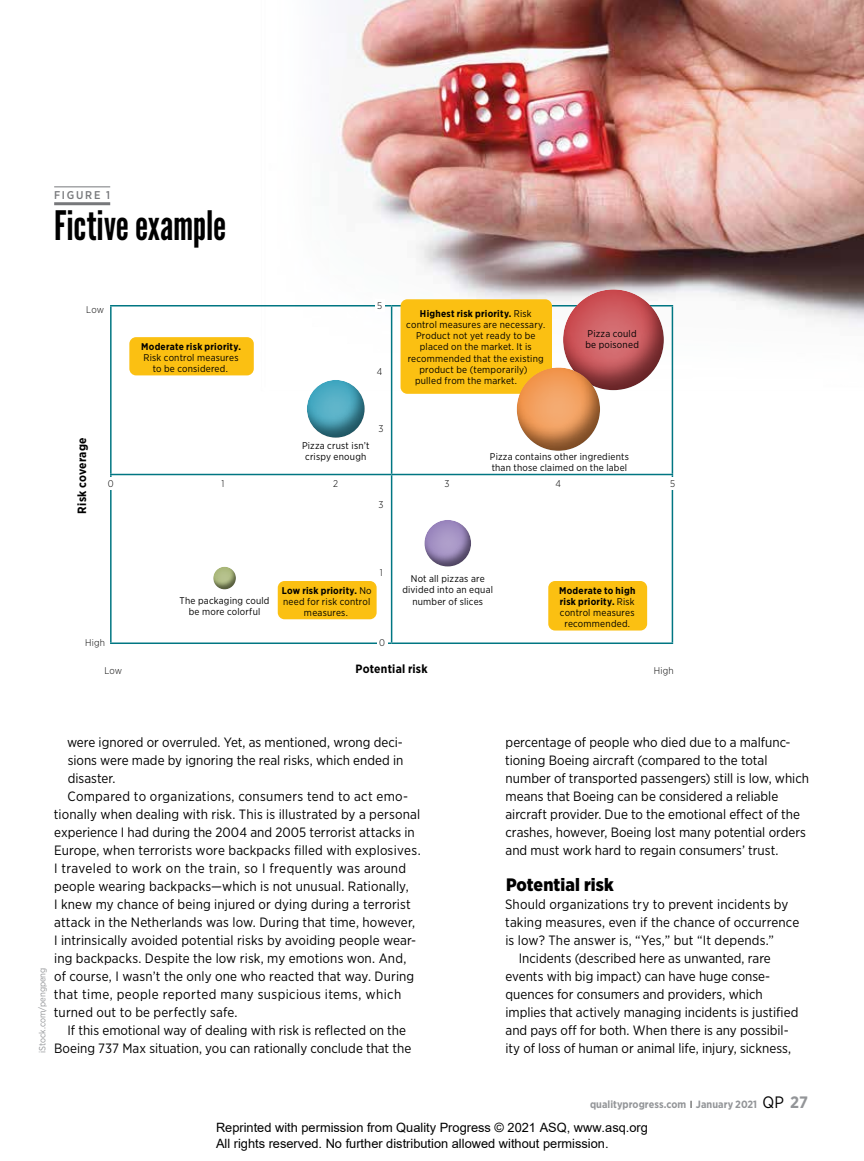
<style>
.page{position:relative;width:864px;height:1161px;background:#fff}
.page>*{position:absolute;margin:0;border:0;box-sizing:border-box;transform-origin:0 0}
.t1{font:40.5px "League Gothic";letter-spacing:-.005em;color:#000}
.t2{font:900 18px "Gotham Narrow";letter-spacing:.005em;color:#000}
.t3{font:13.5px/18px "Gotham Narrow";color:#000}
.t4{font:13.5px "Gotham Narrow";letter-spacing:.025em;color:#000}
.t5{font:13.5px "Gotham Narrow";letter-spacing:.03em;color:#000}
.t6{font:13.5px "Gotham Narrow";letter-spacing:.02em;color:#000}
.t7{font:12.75px/15.5px "Arial";color:#000}
.t8{font:700 12px "Gotham Narrow";letter-spacing:.02em;color:#000}
.t9{font:500 11.25px "Gotham Narrow";letter-spacing:.155em;color:#77787b}
.t10{font:700 10.5px "Gotham Narrow";letter-spacing:.005em;color:#939598}
.t11{font:9.75px/11.2px "Gotham Narrow";letter-spacing:.02em;color:#000;text-align:center}
.t12{font:700 9.75px "Gotham Narrow";letter-spacing:.025em;color:#000}
.t13{font:300 9.75px "Gotham Narrow";letter-spacing:.015em;color:#000}
.t14{font:9px "Gotham Narrow";color:#939598}
.s1{font-weight:400}
.s2{font-weight:700}
.s3{color:#000}
.s4{font-weight:400;font-size:16.5px;color:#000}
.s5{font-size:16.5px}
</style>
<div class="page">
<img style="left:333px;top:0;width:531px;height:391px">
<hr style="left:54px;top:186px;width:56px;height:1px;background:#77787b">
<hr style="left:54px;top:202px;width:56px;height:3px;background:#77787b">
<hr style="left:391px;top:307px;width:1px;height:167px;background:#007682">
<hr style="left:672px;top:307px;width:1px;height:167px;background:#007682">
<hr style="left:391px;top:475px;width:1px;height:168px;background:#007682">
<hr style="left:672px;top:475px;width:1px;height:168px;background:#007682">
<hr style="left:110px;top:305px;width:282px;height:2px;background:#007682">
<hr style="left:110px;top:307px;width:2px;height:167px;background:#007682">
<hr style="left:392px;top:305px;width:281px;height:2px;background:#007682">
<hr style="left:110px;top:474px;width:282px;height:1px;background:#007682">
<hr style="left:110px;top:475px;width:2px;height:168px;background:#007682">
<hr style="left:392px;top:474px;width:281px;height:1px;background:#007682">
<hr style="left:110px;top:643px;width:282px;height:1px;background:#007682">
<hr style="left:392px;top:643px;width:281px;height:1px;background:#007682">
<div style="left:306px;top:379px;width:61px;height:61px;background:#000;opacity:.48"></div>
<div style="left:562px;top:288px;width:104px;height:104px;background:#000;opacity:.48"></div>
<div style="left:423px;top:518px;width:50px;height:51px;background:#000;opacity:.48"></div>
<div style="left:212px;top:567px;width:25px;height:25px;background:#000;opacity:.48"></div>
<div style="left:106px;top:477px;width:10px;height:12px;background:#fff"></div>
<div style="left:668px;top:477px;width:10px;height:12px;background:#fff"></div>
<div style="left:375px;top:299px;width:9px;height:12px;background:#fff"></div>
<div style="left:375px;top:365px;width:9px;height:12px;background:#fff"></div>
<div style="left:377px;top:636px;width:10px;height:12px;background:#fff"></div>
<div style="left:129px;top:337px;width:125px;height:38px;background:#fbc012;border-radius:7px"></div>
<div style="left:278px;top:581px;width:99px;height:38px;background:#fbc012;border-radius:7px"></div>
<div style="left:548px;top:581px;width:99px;height:50px;background:#fbc012;border-radius:7px"></div>
<div style="left:401px;top:299px;width:151px;height:95px;background:#fbc012;border-radius:7px"></div>
<div style="left:517px;top:367px;width:85px;height:86px;background:#000;opacity:.48"></div>
<p class="t9" style="left:54px;top:188px;width:58px">FIGURE 1</p>
<h1 class="t1" style="left:54px;top:201px;width:173px">Fictive example</h1>
<p class="t13" style="left:86px;top:304px;width:19px">Low</p>
<p class="t12" style="left:141px;top:340px;width:101px">Moderate risk priority.</p>
<p class="t11" style="left:144px;top:352px;width:97px">Risk control measures to be considered.</p>
<p class="t13" style="left:377px;top:300px;width:7px">5</p>
<p class="t13" style="left:377px;top:366px;width:7px">4</p>
<p class="t8" style="left:74px;top:514px;width:77px;rotate:-90deg">Risk coverage</p>
<p class="t11" style="left:302px;top:440px;width:69px">Pizza crust isn’t crispy enough</p>
<p class="t13" style="left:108px;top:478px;width:7px">0</p>
<p class="t13" style="left:222px;top:478px;width:4px">1</p>
<p class="t13" style="left:333px;top:478px;width:6px">2</p>
<p class="t13" style="left:379px;top:423px;width:7px">3</p>
<p class="t13" style="left:379px;top:499px;width:7px">3</p>
<p class="t12" style="left:420px;top:307px;width:113px">Highest risk priority. <span class="s1">Risk</span></p>
<p class="t11" style="left:406px;top:319px;width:140px">control measures are necessary.</p>
<p class="t11" style="left:416px;top:330px;width:121px">Product not yet ready to be</p>
<p class="t11" style="left:420px;top:341px;width:113px">placed on the market. It is</p>
<p class="t11" style="left:408px;top:352px;width:138px">recommended that the existing</p>
<p class="t11" style="left:419px;top:364px;width:110px">product be (temporarily)</p>
<p class="t11" style="left:415px;top:375px;width:103px">pulled from the market.</p>
<p class="t11" style="left:585px;top:328px;width:55px;text-align:left">Pizza could be poisoned</p>
<p class="t11" style="left:490px;top:450px;width:141px;text-align:left">Pizza contains other ingredients than those claimed on the label</p>
<p class="t13" style="left:445px;top:478px;width:7px">3</p>
<p class="t13" style="left:556px;top:478px;width:7px">4</p>
<p class="t13" style="left:670px;top:478px;width:7px">5</p>
<p class="t13" style="left:85px;top:636px;width:21px">High</p>
<p class="t11" style="left:180px;top:594px;width:91px">The packaging could be more colorful</p>
<p class="t13" style="left:380px;top:566px;width:4px">1</p>
<p class="t11" style="left:402px;top:573px;width:92px">Not all pizzas are divided into an equal number of slices</p>
<p class="t11" style="left:282px;top:584px;width:91px"><span class="s2">Low risk priority.</span> No need for risk control measures.</p>
<p class="t11" style="left:559px;top:584px;width:78px"><span class="s2">Moderate to high risk priority.</span> Risk control measures recommended.</p>
<p class="t13" style="left:379px;top:636px;width:7px">0</p>
<p class="t8" style="left:355px;top:661px;width:74px">Potential risk</p>
<p class="t13" style="left:104px;top:664px;width:19px">Low</p>
<p class="t13" style="left:654px;top:664px;width:21px">High</p>
<p class="t3" style="left:67px;top:733px;width:337px">were ignored or overruled. Yet, as mentioned, wrong deci-</p>
<p class="t3" style="left:68px;top:751px;width:337px">sions were made by ignoring the real risks, which ended in</p>
<p class="t3" style="left:68px;top:769px;width:49px">disaster.</p>
<p class="t6" style="left:67px;top:788px;width:342px">Compared to organizations, consumers tend to act emo-</p>
<p class="t3" style="left:54px;top:805px;width:368px">tionally when dealing with risk. This is illustrated by a personal</p>
<p class="t3" style="left:54px;top:823px;width:362px">experience I had during the 2004 and 2005 terrorist attacks in</p>
<p class="t3" style="left:54px;top:841px;width:368px">Europe, when terrorists wore backpacks filled with explosives.</p>
<p class="t4" style="left:54px;top:860px;width:354px">I traveled to work on the train, so I frequently was around</p>
<p class="t3" style="left:54px;top:877px;width:356px">people wearing backpacks—which is not unusual. Rationally,</p>
<p class="t3" style="left:54px;top:895px;width:358px">I knew my chance of being injured or dying during a terrorist</p>
<p class="t3" style="left:54px;top:913px;width:362px">attack in the Netherlands was low. During that time, however,</p>
<p class="t3" style="left:54px;top:931px;width:364px">I intrinsically avoided potential risks by avoiding people wear-</p>
<p class="t3" style="left:54px;top:949px;width:354px">ing backpacks. Despite the low risk, my emotions won. And,</p>
<p class="t3" style="left:54px;top:967px;width:362px">of course, I wasn’t the only one who reacted that way. During</p>
<p class="t5" style="left:54px;top:986px;width:349px">that time, people reported many suspicious items, which</p>
<p class="t3" style="left:54px;top:1003px;width:185px">turned out to be perfectly safe.</p>
<p class="t3" style="left:68px;top:1021px;width:340px">If this emotional way of dealing with risk is reflected on the</p>
<p class="t3" style="left:54px;top:1039px;width:359px">Boeing 737 Max situation, you can rationally conclude that the</p>
<p class="t14" style="left:37px;top:1053px;width:87px;rotate:-90deg">iStock.com/pengpeng</p>
<p class="t3" style="left:505px;top:733px;width:305px">percentage of people who died due to a malfunc&shy;tioning Boeing aircraft (compared to the total number of transported passengers) still is low, which means that Boeing can be considered a reliable aircraft provider. Due to the emotional effect of the crashes, however, Boeing lost many potential orders and must work hard to regain consumers’ trust.</p>
<h2 class="t2" style="left:506px;top:873px;width:109px">Potential risk</h2>
<p class="t3" style="left:505px;top:895px;width:285px">Should organizations try to prevent incidents by</p>
<p class="t3" style="left:505px;top:913px;width:296px">taking measures, even if the chance of occurrence</p>
<p class="t3" style="left:505px;top:931px;width:270px">is low? The answer is, “Yes,” but “It depends.”</p>
<p class="t3" style="left:519px;top:949px;width:254px">Incidents (described here as unwanted, rare</p>
<p class="t3" style="left:506px;top:967px;width:266px">events with big impact) can have huge conse-</p>
<p class="t3" style="left:506px;top:985px;width:259px">quences for consumers and providers, which</p>
<p class="t3" style="left:505px;top:1003px;width:294px">implies that actively managing incidents is justified</p>
<p class="t3" style="left:506px;top:1021px;width:285px">and pays off for both. When there is any possibil-</p>
<p class="t3" style="left:505px;top:1039px;width:287px">ity of loss of human or animal life, injury, sickness,</p>
<p class="t10" style="left:590px;top:1098px;width:220px">qualityprogress.com <span class="s3">❘</span> January 2021 <span class="s4">QP</span> <span class="s5">27</span></p>
<p class="t7" style="left:216px;top:1120px;width:433px">Reprinted with permission from Quality Progress © 2021 ASQ, www.asq.org<br>All rights reserved. No further distribution allowed without permission.</p>
</div>
